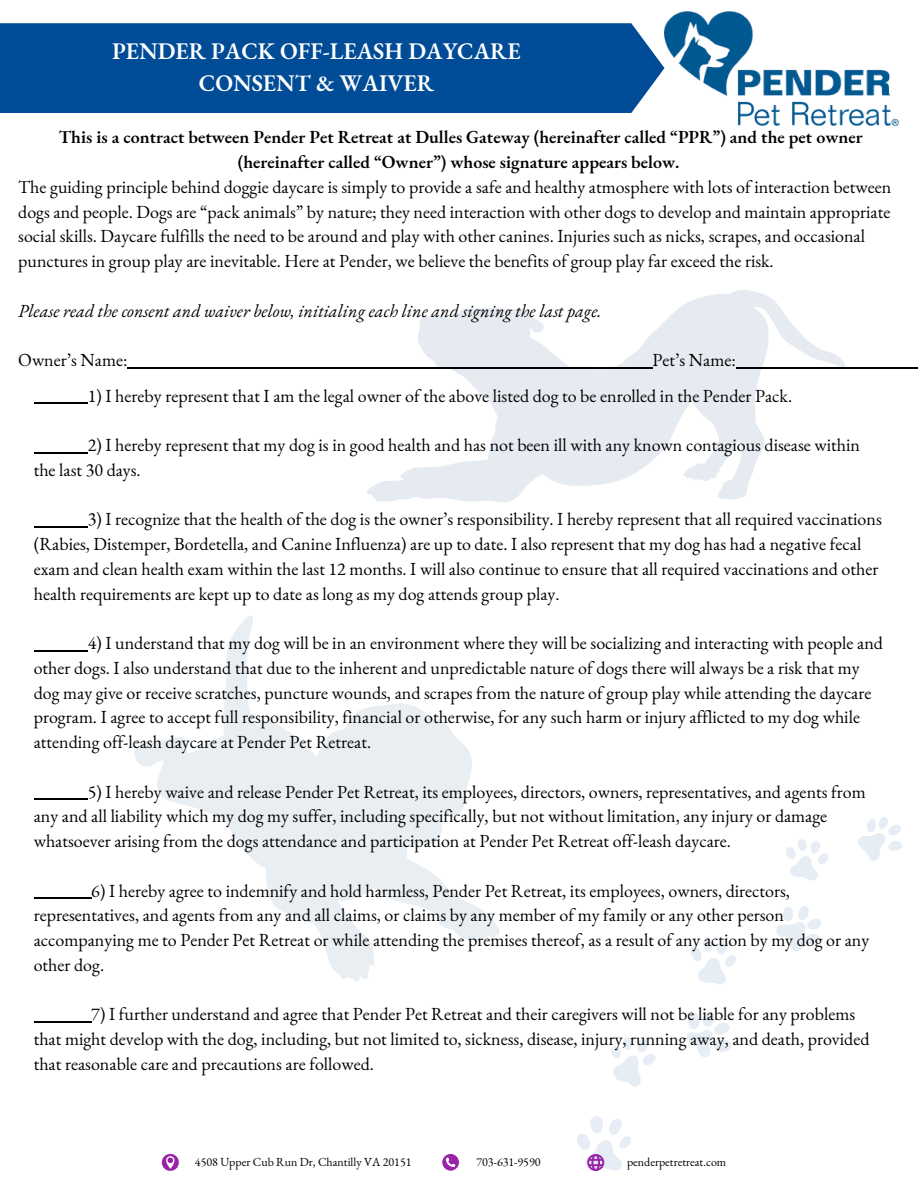
<style>
.page{position:relative;width:918px;height:1188px;background:#fff}
.page>*{position:absolute;margin:0;border:0;box-sizing:border-box;transform-origin:0 0}
.t1{font:600 23.25px/31.5px "EB Garamond";color:#fff;text-align:center}
.t2{font:18px/24.8px "EB Garamond";color:#000}
.t3{font:600 18px "EB Garamond";color:#000}
.t4{font:italic 18px "EB Garamond";color:#000}
.t5{font:12px "EB Garamond";color:#000}
</style>
<div class="page">
<div style="left:0;top:23px;width:664px;height:90px;background:#004c97"></div>
<img style="left:665px;top:11px;width:234px;height:114px">
<svg style="left:686px;top:1011px;width:46px;height:46px"></svg>
<svg style="left:776px;top:906px;width:45px;height:45px"></svg>
<svg style="left:786px;top:839px;width:43px;height:42px"></svg>
<svg style="left:690px;top:937px;width:46px;height:47px"></svg>
<svg style="left:858px;top:817px;width:44px;height:44px"></svg>
<svg style="left:611px;top:1037px;width:45px;height:50px"></svg>
<svg style="left:134px;top:616px;width:365px;height:366px"></svg>
<svg style="left:355px;top:290px;width:500px;height:212px"></svg>
<hr style="left:127px;top:367px;width:526px;height:1px;background:#000">
<hr style="left:736px;top:367px;width:182px;height:1px;background:#000">
<svg style="left:162px;top:1154px;width:17px;height:17px"></svg>
<svg style="left:442px;top:1154px;width:17px;height:17px"></svg>
<svg style="left:577px;top:1116px;width:54px;height:55px"></svg>
<hr style="left:34px;top:403px;width:54px;height:1px;background:#000">
<hr style="left:34px;top:452px;width:54px;height:1px;background:#000">
<hr style="left:34px;top:527px;width:54px;height:1px;background:#000">
<hr style="left:34px;top:650px;width:54px;height:1px;background:#000">
<hr style="left:34px;top:799px;width:54px;height:1px;background:#000">
<hr style="left:34px;top:898px;width:57px;height:1px;background:#000">
<hr style="left:34px;top:1022px;width:57px;height:1px;background:#000">
<h2 class="t1" style="left:112px;top:35px;width:410px">PENDER PACK OFF-LEASH DAYCARE<br>CONSENT &amp; WAIVER</h2>
<p class="t3" style="left:59px;top:125px;width:805px">This is a contract between Pender Pet Retreat at Dulles Gateway (hereinafter called “PPR”) and the pet owner</p>
<p class="t3" style="left:238px;top:150px;width:443px">(hereinafter called “Owner”) whose signature appears below.</p>
<p class="t2" style="left:18px;top:174px;width:875px">The guiding principle behind doggie daycare is simply to provide a safe and healthy atmosphere with lots of interaction between</p>
<p class="t2" style="left:18px;top:199px;width:874px">dogs and people. Dogs are “pack animals” by nature; they need interaction with other dogs to develop and maintain appropriate</p>
<p class="t2" style="left:18px;top:224px;width:848px">social skills. Daycare fulfills the need to be around and play with other canines. Injuries such as nicks, scrapes, and occasional</p>
<p class="t2" style="left:18px;top:248px;width:757px">punctures in group play are inevitable. Here at Pender, we believe the benefits of group play far exceed the risk.</p>
<h2 class="t4" style="left:18px;top:299px;width:585px">Please read the consent and waiver below, initialing each line and signing the last page.</h2>
<h2 class="t2" style="left:18px;top:347px;width:111px">Owner’s Name:</h2>
<h2 class="t2" style="left:653px;top:347px;width:85px">Pet’s Name:</h2>
<h2 class="t2" style="left:88px;top:383px;width:706px">1) I hereby represent that I am the legal owner of the above listed dog to be enrolled in the Pender Pack.</h2>
<h2 class="t2" style="left:34px;top:432px;width:828px;text-indent:54px">2) I hereby represent that my dog is in good health and has not been ill with any known contagious disease within the last 30 days.</h2>
<h2 class="t2" style="left:34px;top:507px;width:850px;text-indent:54px">3) I recognize that the health of the dog is the owner’s responsibility. I hereby represent that all required vaccinations (Rabies, Distemper, Bordetella, and Canine Influenza) are up to date. I also represent that my dog has had a negative fecal exam and clean health exam within the last 12 months. I will also continue to ensure that all required vaccinations and other health requirements are kept up to date as long as my dog attends group play.</h2>
<h2 class="t2" style="left:34px;top:630px;width:851px;text-indent:54px">4) I understand that my dog will be in an environment where they will be socializing and interacting with people and other dogs. I also understand that due to the inherent and unpredictable nature of dogs there will always be a risk that my dog may give or receive scratches, puncture wounds, and scrapes from the nature of group play while attending the daycare program. I agree to accept full responsibility, financial or otherwise, for any such harm or injury afflicted to my dog while attending off-leash daycare at Pender Pet Retreat.</h2>
<h2 class="t2" style="left:34px;top:779px;width:834px;text-indent:54px">5) I hereby waive and release Pender Pet Retreat, its employees, directors, owners, representatives, and agents from any and all liability which my dog my suffer, including specifically, but not without limitation, any injury or damage whatsoever arising from the dogs attendance and participation at Pender Pet Retreat off-leash daycare.</h2>
<h2 class="t2" style="left:34px;top:878px;width:837px;text-indent:58px">6) I hereby agree to indemnify and hold harmless, Pender Pet Retreat, its employees, owners, directors, representatives, and agents from any and all claims, or claims by any member of my family or any other person accompanying me to Pender Pet Retreat or while attending the premises thereof, as a result of any action by my dog or any other dog.</h2>
<p class="t2" style="left:34px;top:1002px;width:837px;text-indent:58px">7) I further understand and agree that Pender Pet Retreat and their caregivers will not be liable for any problems that might develop with the dog, including, but not limited to, sickness, disease, injury, running away, and death, provided that reasonable care and precautions are followed.</p>
<p class="t5" style="left:195px;top:1154px;width:218px">4508 Upper Cub Run Dr, Chantilly VA 20151</p>
<p class="t5" style="left:476px;top:1154px;width:66px">703-631-9590</p>
<p class="t5" style="left:627px;top:1154px;width:101px">penderpetretreat.com</p>
</div>
